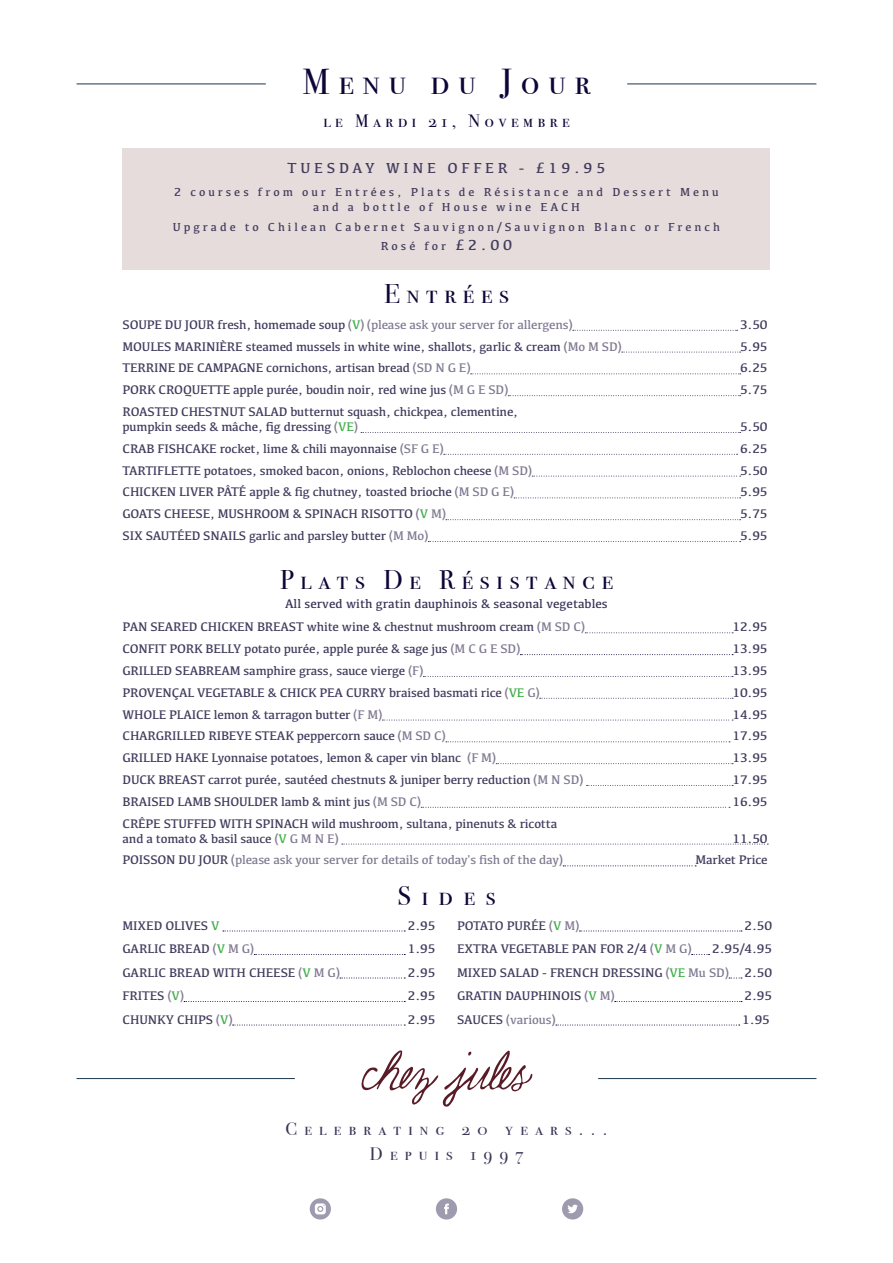
<style>
.page{position:relative;width:893px;height:1263px;background:#fff}
.page>*{position:absolute;margin:0;border:0;box-sizing:border-box;transform-origin:0 0}
.t1{font:36px "Bodoni Svty Two SCITCTT";letter-spacing:.25em;color:#0c0537}
.t2{font:27px "Bodoni Svty Two SCITCTT";letter-spacing:.25em;color:#0c0537}
.t3{font:18px "Bodoni Svty Two SCITCTT";letter-spacing:.4em;color:#3a3356}
.t4{font:18px "Bodoni Svty Two SCITCTT";letter-spacing:.25em;color:#0c0537}
.t5{font:15px "Kefa";letter-spacing:.25em;color:#423b5d}
.t6{font:12.9px/15px "Kefa";letter-spacing:-.015em;color:#423b5d}
.t7{font:12.9px "Kefa";letter-spacing:-.015em;color:#807991}
.t8{font:12.9px "Kefa";color:#3a3356}
.t9{font:12px/15px "Kefa";letter-spacing:.25em;color:#423b5d;text-align:center}
.s1{font-size:15px}
.s2{color:#423b5d}
.s3{color:#40ae49}
.s4{color:#807991}
</style>
<div class="page">
<svg style="left:573px;top:330px;width:165px;height:1px"></svg>
<svg style="left:622px;top:352px;width:119px;height:1px"></svg>
<svg style="left:471px;top:373px;width:270px;height:1px"></svg>
<svg style="left:508px;top:395px;width:233px;height:1px"></svg>
<svg style="left:361px;top:432px;width:380px;height:1px"></svg>
<svg style="left:444px;top:454px;width:294px;height:1px"></svg>
<svg style="left:532px;top:476px;width:209px;height:1px"></svg>
<svg style="left:514px;top:497px;width:227px;height:1px"></svg>
<svg style="left:446px;top:519px;width:295px;height:1px"></svg>
<svg style="left:428px;top:541px;width:313px;height:1px"></svg>
<svg style="left:585px;top:632px;width:148px;height:1px"></svg>
<svg style="left:520px;top:654px;width:213px;height:1px"></svg>
<svg style="left:423px;top:676px;width:310px;height:1px"></svg>
<svg style="left:540px;top:698px;width:193px;height:1px"></svg>
<svg style="left:382px;top:720px;width:351px;height:1px"></svg>
<svg style="left:446px;top:741px;width:284px;height:1px"></svg>
<svg style="left:496px;top:763px;width:237px;height:1px"></svg>
<svg style="left:587px;top:785px;width:146px;height:1px"></svg>
<svg style="left:421px;top:807px;width:309px;height:1px"></svg>
<svg style="left:342px;top:844px;width:426px;height:1px"></svg>
<svg style="left:563px;top:865px;width:133px;height:1px"></svg>
<svg style="left:361px;top:1050px;width:172px;height:57px"></svg>
<svg style="left:310px;top:1198px;width:21px;height:21px"></svg>
<svg style="left:562px;top:1198px;width:21px;height:21px"></svg>
<svg style="left:436px;top:1198px;width:21px;height:21px"></svg>
<hr style="left:598px;top:1078px;width:218px;height:1px;background:#1a374b">
<hr style="left:77px;top:1078px;width:218px;height:1px;background:#1a374b">
<hr style="left:627px;top:84px;width:189px;height:1px;background:#1a374b">
<hr style="left:77px;top:84px;width:189px;height:1px;background:#1a374b">
<svg style="left:223px;top:931px;width:182px;height:1px"></svg>
<svg style="left:254px;top:954px;width:151px;height:1px"></svg>
<svg style="left:340px;top:978px;width:65px;height:1px"></svg>
<svg style="left:184px;top:1001px;width:221px;height:1px"></svg>
<svg style="left:233px;top:1025px;width:172px;height:1px"></svg>
<svg style="left:579px;top:931px;width:163px;height:1px"></svg>
<svg style="left:692px;top:954px;width:17px;height:1px"></svg>
<svg style="left:615px;top:1001px;width:127px;height:1px"></svg>
<svg style="left:556px;top:1025px;width:184px;height:1px"></svg>
<div style="left:123px;top:148px;width:647px;height:121px;background:#e5dcdb"></div>
<p class="t1" style="left:303px;top:60px;width:289px">Menu du Jour</p>
<p class="t4" style="left:323px;top:110px;width:248px">le Mardi 21, Novembre</p>
<p class="t5" style="left:288px;top:158px;width:319px">TUESDAY WINE OFFER - £19.95</p>
<p class="t9" style="left:174px;top:184px;width:546px">2 courses from our Entrées, Plats de Résistance and Dessert Menu and a bottle of House wine EACH</p>
<p class="t9" style="left:173px;top:217px;width:549px;line-height:19.5px">Upgrade to Chilean Cabernet Sauvignon/Sauvignon Blanc or French<br>Rosé for <span class="s1">£2.00</span></p>
<p class="t2" style="left:384px;top:278px;width:126px">Entrées</p>
<p class="t7" style="left:123px;top:316px;width:451px"><span class="s2">SOUPE DU JOUR fresh, homemade soup</span> (<span class="s3">V</span>) (please ask your server for allergens)</p>
<p class="t6" style="left:740px;top:317px;width:29px">3.50</p>
<p class="t6" style="left:123px;top:338px;width:500px">MOULES MARINIÈRE steamed mussels in white wine, shallots, garlic &amp; cream <span class="s4">(Mo M SD)</span></p>
<p class="t6" style="left:740px;top:338px;width:29px">5.95</p>
<p class="t6" style="left:123px;top:360px;width:349px">TERRINE DE CAMPAGNE cornichons, artisan bread <span class="s4">(SD N G E)</span></p>
<p class="t6" style="left:740px;top:360px;width:29px">6.25</p>
<p class="t6" style="left:123px;top:382px;width:387px">PORK CROQUETTE apple purée, boudin noir, red wine jus <span class="s4">(M G E SD)</span></p>
<p class="t6" style="left:740px;top:382px;width:29px">5.75</p>
<p class="t6" style="left:123px;top:404px;width:397px">ROASTED CHESTNUT SALAD butternut squash, chickpea, clementine, pumpkin seeds &amp; mâche, fig dressing <span class="s4">(</span><span class="s3">VE</span><span class="s4">)</span></p>
<p class="t6" style="left:740px;top:419px;width:29px">5.50</p>
<p class="t6" style="left:123px;top:441px;width:322px">CRAB FISHCAKE rocket, lime &amp; chili mayonnaise <span class="s4">(SF G E)</span></p>
<p class="t6" style="left:740px;top:441px;width:29px">6.25</p>
<p class="t6" style="left:123px;top:462px;width:411px">TARTIFLETTE potatoes, smoked bacon, onions, Reblochon cheese <span class="s4">(M SD)</span></p>
<p class="t6" style="left:740px;top:462px;width:29px">5.50</p>
<p class="t6" style="left:123px;top:484px;width:393px">CHICKEN LIVER PÂTÉ apple &amp; fig chutney, toasted brioche <span class="s4">(M SD G E)</span></p>
<p class="t6" style="left:740px;top:484px;width:29px">5.95</p>
<p class="t6" style="left:123px;top:506px;width:325px">GOATS CHEESE, MUSHROOM &amp; SPINACH RISOTTO <span class="s4">(</span><span class="s3">V</span> <span class="s4">M)</span></p>
<p class="t6" style="left:740px;top:506px;width:29px">5.75</p>
<p class="t6" style="left:123px;top:528px;width:307px">SIX SAUTÉED SNAILS garlic and parsley butter <span class="s4">(M Mo)</span></p>
<p class="t6" style="left:740px;top:528px;width:29px">5.95</p>
<p class="t2" style="left:280px;top:563px;width:334px">Plats De Résistance</p>
<p class="t8" style="left:285px;top:595px;width:324px">All served with gratin dauphinois &amp; seasonal vegetables</p>
<p class="t6" style="left:123px;top:619px;width:464px">PAN SEARED CHICKEN BREAST white wine &amp; chestnut mushroom cream <span class="s4">(M SD C)</span></p>
<p class="t6" style="left:732px;top:619px;width:37px">12.95</p>
<p class="t6" style="left:123px;top:641px;width:399px">CONFIT PORK BELLY potato purée, apple purée &amp; sage jus <span class="s4">(M C G E SD)</span></p>
<p class="t6" style="left:732px;top:641px;width:37px">13.95</p>
<p class="t6" style="left:123px;top:663px;width:302px">GRILLED SEABREAM samphire grass, sauce vierge <span class="s4">(F)</span></p>
<p class="t6" style="left:732px;top:663px;width:37px">13.95</p>
<p class="t6" style="left:123px;top:684px;width:418px">PROVENÇAL VEGETABLE &amp; CHICK PEA CURRY braised basmati rice <span class="s4">(</span><span class="s3">VE</span> <span class="s4">G)</span></p>
<p class="t6" style="left:732px;top:684px;width:37px">10.95</p>
<p class="t6" style="left:123px;top:706px;width:261px">WHOLE PLAICE lemon &amp; tarragon butter <span class="s4">(F M)</span></p>
<p class="t6" style="left:732px;top:706px;width:37px">14.95</p>
<p class="t6" style="left:123px;top:728px;width:325px">CHARGRILLED RIBEYE STEAK peppercorn sauce <span class="s4">(M SD C)</span></p>
<p class="t6" style="left:732px;top:728px;width:37px">17.95</p>
<p class="t6" style="left:123px;top:750px;width:375px">GRILLED HAKE Lyonnaise potatoes, lemon &amp; caper vin blanc <span class="s4">(F M)</span></p>
<p class="t6" style="left:732px;top:750px;width:37px">13.95</p>
<p class="t6" style="left:123px;top:772px;width:462px">DUCK BREAST carrot purée, sautéed chestnuts &amp; juniper berry reduction <span class="s4">(M N SD)</span></p>
<p class="t6" style="left:732px;top:772px;width:37px">17.95</p>
<p class="t6" style="left:123px;top:793px;width:300px">BRAISED LAMB SHOULDER lamb &amp; mint jus <span class="s4">(M SD C)</span></p>
<p class="t6" style="left:732px;top:793px;width:37px">16.95</p>
<p class="t6" style="left:123px;top:815px;width:436px">CRÊPE STUFFED WITH SPINACH wild mushroom, sultana, pinenuts &amp; ricotta and a tomato &amp; basil sauce <span class="s4">(</span><span class="s3">V</span> <span class="s4">G M N E)</span></p>
<p class="t6" style="left:732px;top:830px;width:37px">11.50</p>
<p class="t7" style="left:123px;top:852px;width:442px"><span class="s2">POISSON DU JOUR</span> (please ask your server for details of today's fish of the day)</p>
<p class="t6" style="left:695px;top:852px;width:74px">Market Price</p>
<p class="t2" style="left:397px;top:880px;width:100px">Sides</p>
<p class="t6" style="left:123px;top:917px;width:98px">MIXED OLIVES <span class="s3">V</span></p>
<p class="t6" style="left:408px;top:917px;width:29px">2.95</p>
<p class="t6" style="left:123px;top:941px;width:133px">GARLIC BREAD <span class="s4">(</span><span class="s3">V</span> <span class="s4">M G)</span></p>
<p class="t6" style="left:408px;top:941px;width:29px">1.95</p>
<p class="t6" style="left:123px;top:964px;width:219px">GARLIC BREAD WITH CHEESE <span class="s4">(</span><span class="s3">V</span> <span class="s4">M G)</span></p>
<p class="t6" style="left:408px;top:964px;width:29px">2.95</p>
<p class="t6" style="left:123px;top:988px;width:63px">FRITES <span class="s4">(</span><span class="s3">V</span><span class="s4">)</span></p>
<p class="t6" style="left:408px;top:988px;width:29px">2.95</p>
<p class="t6" style="left:123px;top:1011px;width:111px">CHUNKY CHIPS <span class="s4">(</span><span class="s3">V</span><span class="s4">)</span></p>
<p class="t6" style="left:408px;top:1011px;width:29px">2.95</p>
<p class="t6" style="left:457px;top:917px;width:124px">POTATO PURÉE <span class="s4">(</span><span class="s3">V</span> <span class="s4">M)</span></p>
<p class="t6" style="left:744px;top:917px;width:29px">2.50</p>
<p class="t6" style="left:457px;top:941px;width:236px">EXTRA VEGETABLE PAN FOR 2/4 <span class="s4">(</span><span class="s3">V</span> <span class="s4">M G)</span></p>
<p class="t6" style="left:712px;top:941px;width:62px">2.95/4.95</p>
<p class="t6" style="left:457px;top:964px;width:317px">MIXED SALAD - FRENCH DRESSING <span class="s4">(</span><span class="s3">VE</span> <span class="s4">Mu SD)</span> 2.50</p>
<p class="t6" style="left:457px;top:988px;width:159px">GRATIN DAUPHINOIS <span class="s4">(</span><span class="s3">V</span> <span class="s4">M)</span></p>
<p class="t6" style="left:744px;top:988px;width:29px">2.95</p>
<p class="t7" style="left:457px;top:1011px;width:100px"><span class="s2">SAUCES</span> (various)</p>
<p class="t6" style="left:742px;top:1011px;width:29px">1.95</p>
<p class="t3" style="left:286px;top:1118px;width:323px">Celebrating 20 years...</p>
<p class="t3" style="left:370px;top:1143px;width:155px">Depuis 1997</p>
</div>
